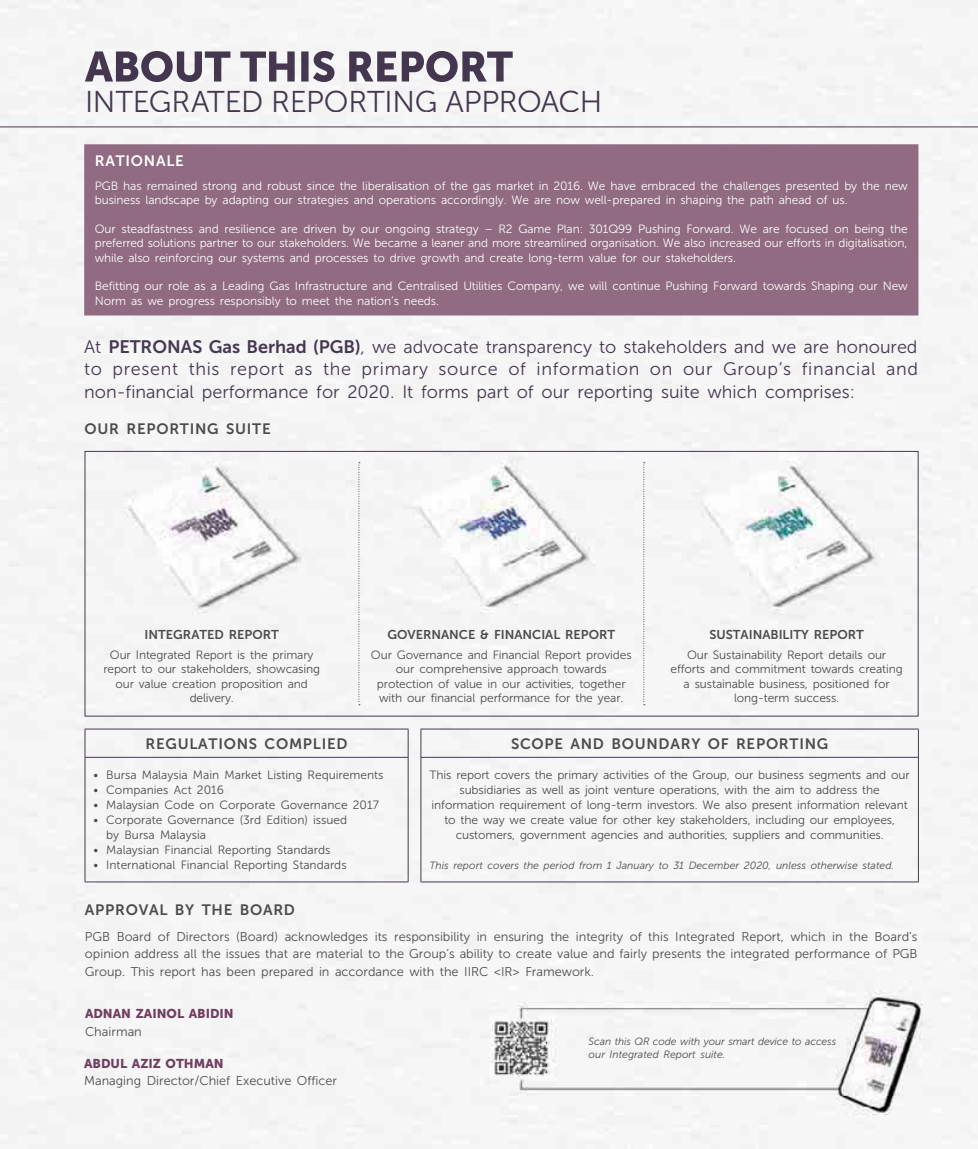
<style>
.page{position:relative;width:978px;height:1149px;background:#fff}
.page>*{position:absolute;margin:0;border:0;box-sizing:border-box;transform-origin:0 0}
.t1{font:30px "Museo Sans 300";letter-spacing:-.01em;color:#45374f}
.t2{font:18px/22.5px "Museo Sans 300";color:#463851;text-align:justify}
.t3{font:15px "Museo Sans 700";letter-spacing:.05em;color:#4c4c4e}
.t4{font:15px "Museo Sans 700";letter-spacing:.05em;color:#fdfdfd}
.t5{font:12.75px/17.2px "Museo Sans 300";color:#4c4c4e;text-align:justify}
.t6{font:12.75px "Museo Sans 700";color:#4c4c4e}
.t7{font:12.75px "Museo Sans 900";color:#713f61}
.t8{font:12px/14.4px "Museo Sans 300";letter-spacing:-.01em;color:#4c4c4e;text-align:center}
.t9{font:12px/14.4px "Museo Sans 300";letter-spacing:-.01em;color:#fdfdfd}
.t10{font:italic 10.5px/13.5px "Museo Sans 300";color:#4c4c4e}
.s1{color:#44364f}
.s2{color:#463750}
.s3{color:#463850}
.s4{color:#fff}
.s5{color:#fcfcfc}
.s6{font-family:"Museo Sans 700"}
</style>
<div class="page">
<div style="left:0;top:0;width:978px;height:1148px;background:#f6f6f6"></div>
<img style="left:85px;top:51px;width:428px;height:31px">
<div style="left:88px;top:90px;width:511px;height:22px;background:#f5f5f5"></div>
<div style="left:84px;top:144px;width:834px;height:171px;background:#906b81"></div>
<img style="left:96px;top:155px;width:87px;height:11px">
<div style="left:96px;top:181px;width:812px;height:11px;background:#906b81"></div>
<div style="left:96px;top:195px;width:732px;height:11px;background:#906b81"></div>
<img style="left:829px;top:198px;width:18px;height:6px">
<div style="left:95px;top:224px;width:813px;height:11px;background:#906b81"></div>
<div style="left:96px;top:239px;width:811px;height:11px;background:#906b81"></div>
<div style="left:95px;top:253px;width:641px;height:11px;background:#906b81"></div>
<div style="left:96px;top:282px;width:710px;height:11px;background:#906b81"></div>
<img style="left:812px;top:282px;width:96px;height:11px">
<div style="left:96px;top:296px;width:342px;height:11px;background:#906b81"></div>
<svg style="left:359px;top:462px;width:1px;height:243px"></svg>
<svg style="left:643px;top:462px;width:2px;height:243px"></svg>
<hr style="left:85px;top:728px;width:323px;height:1px;background:#463851">
<svg style="left:85px;top:729px;width:1px;height:27px"></svg>
<hr style="left:421px;top:728px;width:498px;height:1px;background:#463851">
<hr style="left:85px;top:756px;width:323px;height:1px;background:#463851">
<hr style="left:421px;top:756px;width:498px;height:1px;background:#463851">
<svg style="left:918px;top:729px;width:1px;height:27px"></svg>
<hr style="left:85px;top:881px;width:323px;height:1px;background:#463851">
<hr style="left:421px;top:881px;width:498px;height:1px;background:#463851">
<svg style="left:408px;top:729px;width:1px;height:27px"></svg>
<svg style="left:421px;top:729px;width:1px;height:27px"></svg>
<hr style="left:85px;top:757px;width:1px;height:124px;background:#463851">
<hr style="left:408px;top:757px;width:1px;height:124px;background:#463851">
<hr style="left:421px;top:757px;width:1px;height:124px;background:#463851">
<hr style="left:918px;top:757px;width:1px;height:124px;background:#463851">
<hr style="left:0;top:126px;width:978px;height:1px;background:#463851">
<h1 class="t1" style="left:85px;top:90px;width:519px">INTEGR<span class="s1">AT</span>E<span class="s1">D</span> RE<span class="s1">P</span><span class="s2">O</span>RT<span class="s1">IN</span>G <span class="s3">A</span>PPR<span class="s1">O</span>ACH</h1>
<p class="t4" style="left:95px;top:155px;width:91px">RATIONALE</p>
<p class="t9" style="left:95px;top:179px;width:815px">PGB has remained strong and <span class="s4">ro</span>bust since the libera<span class="s4">lis</span>ation of the gas market in 2016. We hav<span class="s4">e e</span>mbraced the challenges p<span class="s4">res</span>ented <span class="s4">by</span> the new business <span class="s5">lan</span>dscape by ad<span class="s5">apting</span> our strategies and operations accordingly. We are now well-prepared in shaping the path ahead of <span class="s4">us</span>.</p>
<p class="t9" style="left:95px;top:223px;width:814px;text-align:justify"><span class="s5">Our</span> <span class="s4">stead</span>fastness and resilience are <span class="s4">drive</span>n b<span class="s4">y o</span>ur ongoin<span class="s4">g s</span>trategy – R2 Game Plan: 301Q99 <span class="s4">Pu</span>shing Forward. We are focused on being the <span class="s4">pre</span>ferred solutions partner to our stakeholders. We became a le<span class="s4">ane</span>r and <span class="s4">mor</span>e streamlined organisation. We also increa<span class="s5">sed</span> our efforts in digitalisation, while <span class="s4">als</span>o reinforcing our system<span class="s4">s a</span>nd processes to drive growth and create long-term value for our stake<span class="s4">hol</span>ders.</p>
<p class="t9" style="left:95px;top:280px;width:815px">Befitting ou<span class="s4">r r</span>ole as a Leading Gas <span class="s5">Inf</span>rastructure and Centralised Utilities Company, we will continue Pushing Forward towards Shaping our New<br>Norm as we progres<span class="s4">s r</span>esponsibly to meet the nation’s needs.</p>
<p class="t2" style="left:84px;top:337px;width:835px">At <span class="s6">PETRONAS Gas Berhad (PGB)</span>, we advocate transparency to stakeholders and we are honoured to present this report as the primary source of information on our Group’s financial and non-financial performance for 2020. It forms part of our reporting suite which comprises:</p>
<p class="t3" style="left:84px;top:423px;width:188px">OUR REPORTING SUITE</p>
<p class="t6" style="left:145px;top:629px;width:136px">INTEGRATED REPORT</p>
<p class="t8" style="left:103px;top:648px;width:218px">Our Integrated Report is the primary report to our stakeholders, showcasing our value creation proposition and delivery.</p>
<p class="t6" style="left:387px;top:629px;width:229px">GOVERNANCE &amp; FINANCIAL REPORT</p>
<p class="t8" style="left:371px;top:648px;width:262px">Our Governance and Financial Report provides our comprehensive approach towards protection of value in our activities, together with our financial performance for the year.</p>
<p class="t6" style="left:709px;top:629px;width:156px">SUSTAINABILITY REPORT</p>
<p class="t8" style="left:671px;top:648px;width:234px">Our Sustainability Report details our efforts and commitment towards creating a sustainable business, positioned for long-term success.</p>
<p class="t3" style="left:146px;top:738px;width:204px">REGULATIONS COMPLIED</p>
<p class="t3" style="left:511px;top:738px;width:319px">SCOPE AND BOUNDARY OF REPORTING</p>
<p class="t8" style="left:93px;top:768px;width:292px">• Bursa Malaysia Main Market Listing Requirements</p>
<p class="t8" style="left:93px;top:783px;width:132px">• Companies Act 2016</p>
<p class="t8" style="left:93px;top:798px;width:287px">• Malaysian Code on Corporate Governance 2017</p>
<p class="t8" style="left:106px;top:813px;width:243px;line-height:15px;text-align:left;text-indent:-13px">• Corporate Governance (3rd Edition) issued by Bursa Malaysia</p>
<p class="t8" style="left:93px;top:843px;width:239px">• Malaysian Financial Reporting Standards</p>
<p class="t8" style="left:93px;top:858px;width:255px">• International Financial Reporting Standards</p>
<p class="t8" style="left:430px;top:768px;width:482px;line-height:15px">This report covers the primary activities of the Group, our business segments and our subsidiaries as well as joint venture operations, with the aim to address the information requirement of long-term investors. We also present information relevant to the way we create value for other key stakeholders, including our employees, customers, government agencies and authorities, suppliers and communities.</p>
<p class="t10" style="left:429px;top:859px;width:466px">This report covers the period from 1 January to 31 December 2020, unless otherwise stated.</p>
<p class="t3" style="left:85px;top:903px;width:212px">APPROVAL BY THE BOARD</p>
<p class="t5" style="left:85px;top:928px;width:834px">PGB Board of Directors (Board) acknowledges its responsibility in ensuring the integrity of this Integrated Report, which in the Board’s opinion address all the issues that are material to the Group’s ability to create value and fairly presents the integrated performance of PGB Group. This report has been prepared in accordance with the IIRC &lt;IR&gt; Framework.</p>
<p class="t7" style="left:85px;top:1008px;width:150px">ADNAN ZAINOL ABIDIN</p>
<p class="t5" style="left:85px;top:1023px;width:58px">Chairman</p>
<p class="t7" style="left:84px;top:1058px;width:141px">ABDUL AZIZ OTHMAN</p>
<p class="t5" style="left:84px;top:1073px;width:254px">Managing Director/Chief Executive Officer</p>
<p class="t10" style="left:589px;top:1034px;width:249px">Scan this QR code with your smart device to access our Integrated Report suite.</p>
</div>
